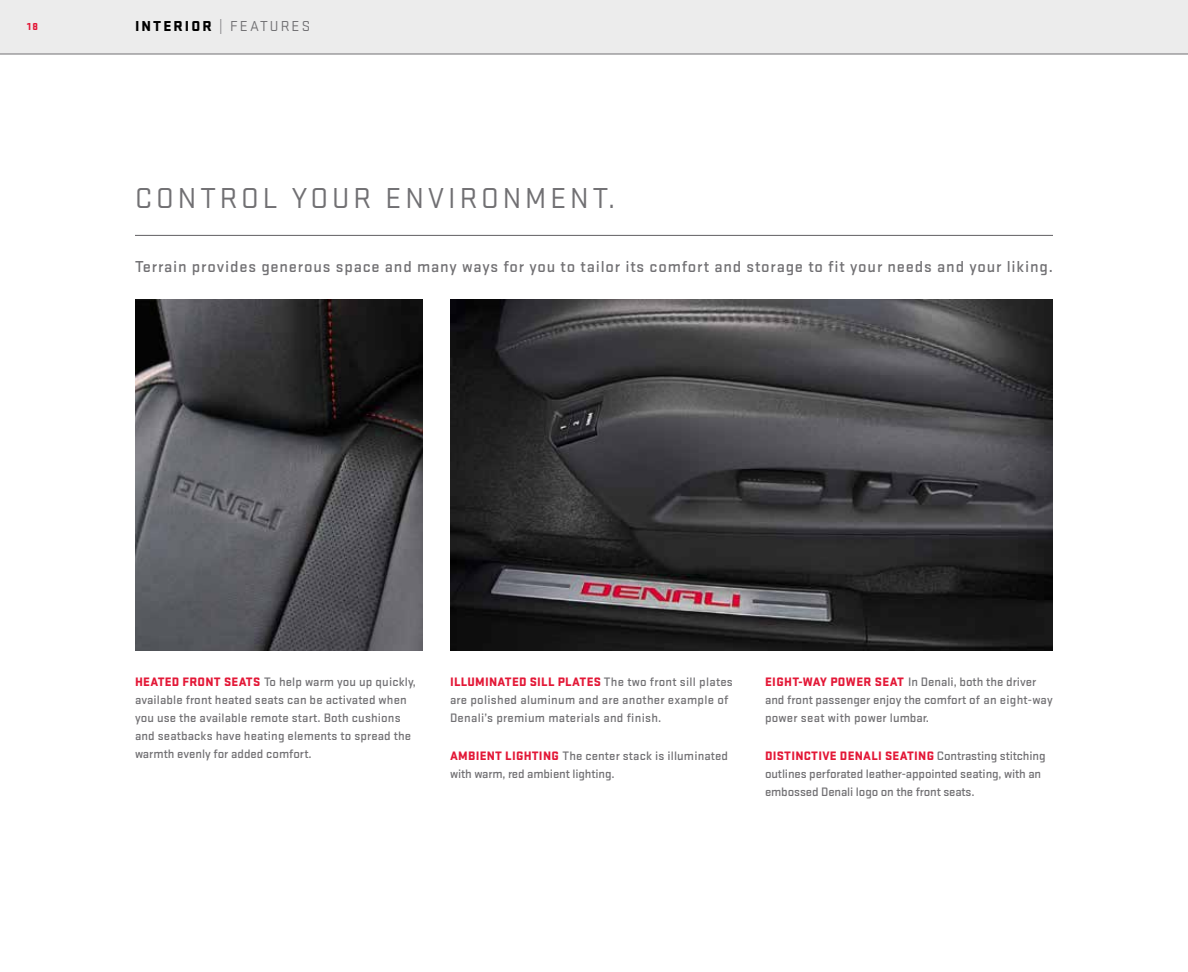
<style>
.page{position:relative;width:1188px;height:972px;background:#fff}
.page>*{position:absolute;margin:0;border:0;box-sizing:border-box;transform-origin:0 0}
.t1{font:30px "Stratum GMC";letter-spacing:.13em;color:#717073}
.t2{font:500 16.5px "Stratum GMC";letter-spacing:.05em;color:#717073}
.t3{font:15px "Stratum GMC";letter-spacing:.14em;color:#717073}
.t4{font:500 12.75px/18px "Stratum GMC";letter-spacing:.01em;color:#717073}
.t5{font:500 12.75px/18px "Stratum GMC";letter-spacing:-.01em;color:#717073}
.t6{font:900 10.5px "Stratum GMC";color:#e31837}
.s1{font-weight:900;color:#000}
.s2{font-weight:900;color:#e31837}
</style>
<div class="page">
<div style="left:0;top:0;width:1188px;height:54px;background:#ececec"></div>
<hr style="left:0;top:54px;width:1188px;height:1px;background:#717073">
<img style="left:135px;top:300px;width:288px;height:351px">
<img style="left:450px;top:300px;width:603px;height:351px">
<hr style="left:135px;top:235px;width:918px;height:1px;background:#717073">
<p class="t6" style="left:27px;top:19px;width:13px">18</p>
<p class="t3" style="left:135px;top:16px;width:177px"><span class="s1">INTERIOR</span> | FEATURES</p>
<h1 class="t1" style="left:135px;top:178px;width:482px">CONTROL YOUR ENVIRONMENT.</h1>
<p class="t2" style="left:135px;top:256px;width:919px">Terrain provides generous space and many ways for you to tailor its comfort and storage to fit your needs and your liking.</p>
<p class="t4" style="left:135px;top:672px;width:282px"><span class="s2">HEATED FRONT SEATS</span> To help warm you up quickly, available front heated seats can be activated when you use the available remote start. Both cushions and seatbacks have heating elements to spread the warmth evenly for added comfort.</p>
<p class="t4" style="left:450px;top:672px;width:284px"><span class="s2">ILLUMINATED SILL PLATES</span> The two front sill plates are polished aluminum and are another example of<br>Denali’s premium materials and finish.</p>
<p class="t4" style="left:450px;top:746px;width:280px"><span class="s2">AMBIENT LIGHTING</span> The center stack is illuminated with warm, red ambient lighting.</p>
<p class="t4" style="left:765px;top:672px;width:289px"><span class="s2">EIGHT-WAY POWER SEAT</span> In Denali, both the driver and front passenger enjoy the comfort of an eight-way power seat with power lumbar.</p>
<p class="t5" style="left:765px;top:746px;width:282px"><span class="s2">DISTINCTIVE DENALI SEATING</span> Contrasting stitching outlines perforated leather-appointed seating, with an embossed Denali logo on the front seats.</p>
</div>
